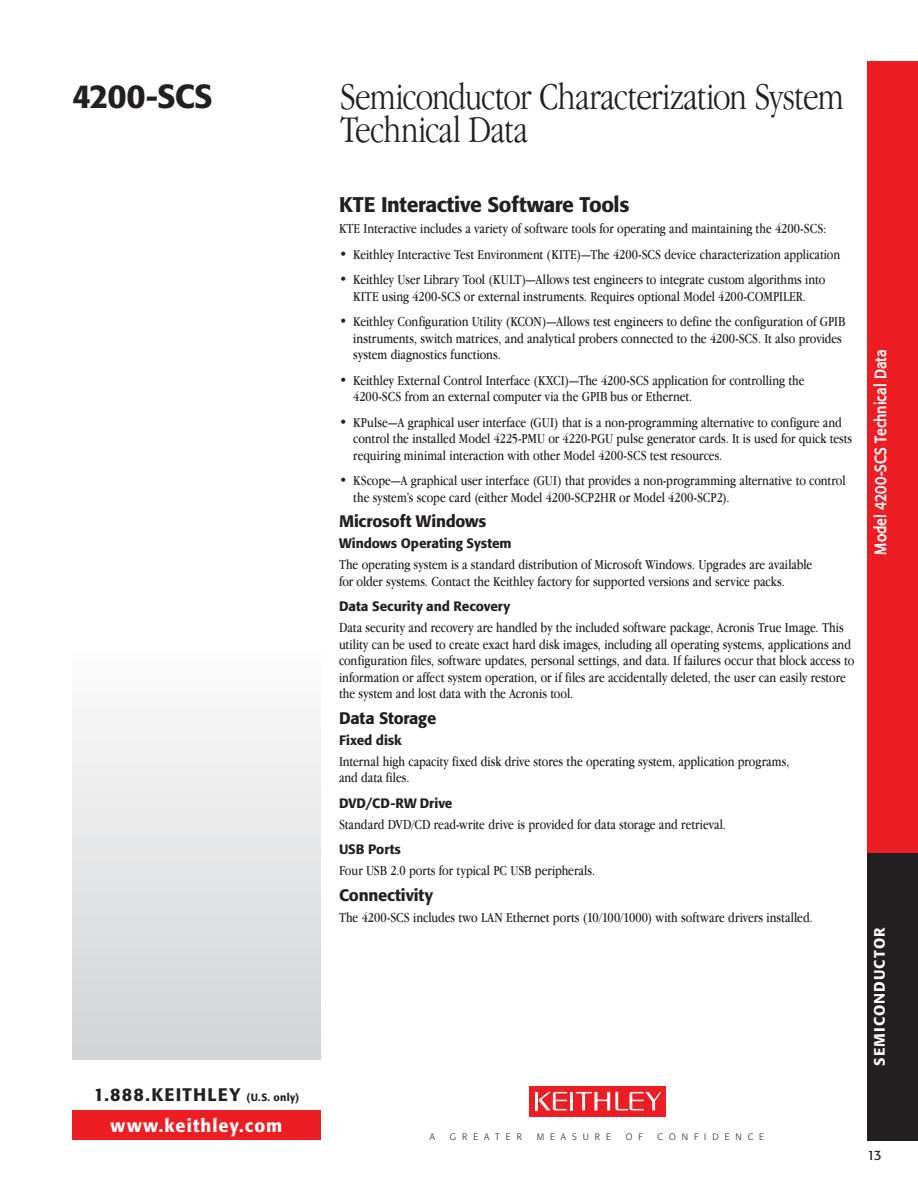
<style>
.page{position:relative;width:918px;height:1188px;background:#fff}
.page>*{position:absolute;margin:0;border:0;box-sizing:border-box;transform-origin:0 0}
.t1{font:300 condensed 39px/33px "Garamond IT Cby BT";letter-spacing:-.025em;color:#231f20}
.t2{font:500 33px "Formata";letter-spacing:-.03em;color:#231f20}
.t3{font:500 21px "Formata";letter-spacing:-.015em;color:#231f20}
.t4{font:500 18px "Formata";letter-spacing:.065em;color:#231f20}
.t5{font:500 18px "Formata";letter-spacing:.06em;color:#fff}
.t6{font:500 16.5px "Formata";letter-spacing:-.01em;color:#231f20}
.t7{font:15.75px "Formata";letter-spacing:.005em;color:#fff;scale:.9 1}
.t8{font:500 15px "Formata";letter-spacing:.07em;color:#fff}
.t9{font:condensed 14.25px/16.5px "Garamond IT Cby BT";color:#231f20}
.t10{font:500 13.5px "Formata";color:#231f20}
.t11{font:13.5px "Formata";color:#231f20}
.t12{font:300 9.15px "Formata";letter-spacing:.65em;color:#231f20}
.s1{font-size:10.5px}
</style>
<div class="page">
<div style="left:72px;top:1110px;width:249px;height:30px;background:#ed1d24"></div>
<div style="left:867px;top:853px;width:51px;height:288px;background:#231f20"></div>
<div style="left:529px;top:1086px;width:137px;height:30px;background:#ed1d24"></div>
<hr style="left:570px;top:1092px;width:3px;height:18px;background:#fff">
<hr style="left:535px;top:1092px;width:3px;height:18px;background:#fff">
<svg style="left:538px;top:1092px;width:29px;height:18px"></svg>
<svg style="left:576px;top:1092px;width:86px;height:18px"></svg>
<div style="left:72px;top:646px;width:249px;height:414px;background:linear-gradient(to bottom,#fcfcfc,#d1d3d4)"></div>
<div style="left:867px;top:61px;width:51px;height:792px;background:#ed1d24"></div>
<h2 class="t2" style="left:72px;top:76px;width:142px">4200-SCS</h2>
<h1 class="t1" style="left:340px;top:80px;width:505px">Semiconductor Characterization System<br>Technical Data</h1>
<p class="t4" style="left:94px;top:1084px;width:207px">1.888.KEITHLEY <span class="s1">(U.S. only)</span></p>
<p class="t5" style="left:111px;top:1115px;width:173px">www.keithley.com</p>
<h3 class="t3" style="left:339px;top:192px;width:292px">KTE Interactive Software Tools</h3>
<p class="t9" style="left:339px;top:221px;width:489px">KTE Interactive includes a variety of software tools for operating and maintaining the 4200-SCS:</p>
<p class="t9" style="left:339px;top:246px;width:503px">• Keithley Interactive Test Environment (KITE)—The 4200-SCS device characterization application</p>
<p class="t9" style="left:339px;top:272px;width:488px;text-align:center">• Keithley User Library Tool (KULT)—Allows test engineers to integrate custom algorithms into<br>KITE using 4200-SCS or external instruments. Requires optional Model 4200-COMPILER.</p>
<p class="t9" style="left:353px;top:314px;width:494px;text-indent:-14px">• Keithley Configuration Utility (KCON)—Allows test engineers to define the configuration of GPIB instruments, switch matrices, and analytical probers connected to the 4200-SCS. It also provides system diagnostics functions.</p>
<p class="t9" style="left:353px;top:372px;width:453px;text-indent:-14px">• Keithley External Control Interface (KXCI)—The 4200-SCS application for controlling the<br>4200-SCS from an external computer via the GPIB bus or Ethernet.</p>
<p class="t9" style="left:353px;top:414px;width:501px;text-indent:-14px">• KPulse—A graphical user interface (GUI) that is a non-programming alternative to configure and control the installed Model 4225-PMU or 4220-PGU pulse generator cards. It is used for quick tests requiring minimal interaction with other Model 4200-SCS test resources.</p>
<p class="t9" style="left:353px;top:473px;width:494px;text-indent:-14px">• KScope—A graphical user interface (GUI) that provides a non-programming alternative to control the system’s scope card (either Model 4200-SCP2HR or Model 4200-SCP2).</p>
<p class="t6" style="left:339px;top:511px;width:149px">Microsoft Windows</p>
<p class="t10" style="left:339px;top:535px;width:174px">Windows Operating System</p>
<p class="t9" style="left:339px;top:557px;width:475px">The operating system is a standard distribution of Microsoft Windows. Upgrades are available for older systems. Contact the Keithley factory for supported versions and service packs.</p>
<p class="t10" style="left:339px;top:598px;width:173px">Data Security and Recovery</p>
<p class="t9" style="left:339px;top:620px;width:517px">Data security and recovery are handled by the included software package, Acronis True Image. This utility can be used to create exact hard disk images, including all operating systems, applications and configuration files, software updates, personal settings, and data. If failures occur that block access to information or affect system operation, or if files are accidentally deleted, the user can easily restore the system and lost data with the Acronis tool.</p>
<p class="t6" style="left:339px;top:708px;width:99px">Data Storage</p>
<p class="t10" style="left:339px;top:732px;width:64px">Fixed disk</p>
<p class="t9" style="left:339px;top:753px;width:452px">Internal high capacity fixed disk drive stores the operating system, application programs, and data files.</p>
<p class="t10" style="left:339px;top:795px;width:115px">DVD/CD -RW D rive</p>
<p class="t9" style="left:339px;top:816px;width:389px">Standard DVD/CD read-write drive is provided for data storage and retrieval.</p>
<p class="t10" style="left:339px;top:841px;width:64px">USB Ports</p>
<p class="t9" style="left:339px;top:863px;width:258px">Four USB 2.0 ports for typical PC USB peripherals.</p>
<p class="t6" style="left:339px;top:885px;width:96px">Connectivity</p>
<p class="t9" style="left:339px;top:909px;width:475px">The 4200-SCS includes two LAN Ethernet ports (10/100/1000) with software drivers installed.</p>
<p class="t7" style="left:871px;top:555px;width:229px;rotate:-90deg">Model 4200-SCS Technical Data</p>
<p class="t8" style="left:870px;top:1066px;width:140px;rotate:-90deg">Semiconductor</p>
<p class="t12" style="left:430px;top:1131px;width:7px">A</p>
<p class="t12" style="left:450px;top:1131px;width:73px">GREATER</p>
<p class="t12" style="left:537px;top:1131px;width:76px">MEASURE</p>
<p class="t12" style="left:626px;top:1131px;width:18px">O F</p>
<p class="t12" style="left:658px;top:1131px;width:108px">CONFIDENCE</p>
<p class="t11" style="left:867px;top:1148px;width:16px">13</p>
</div>
